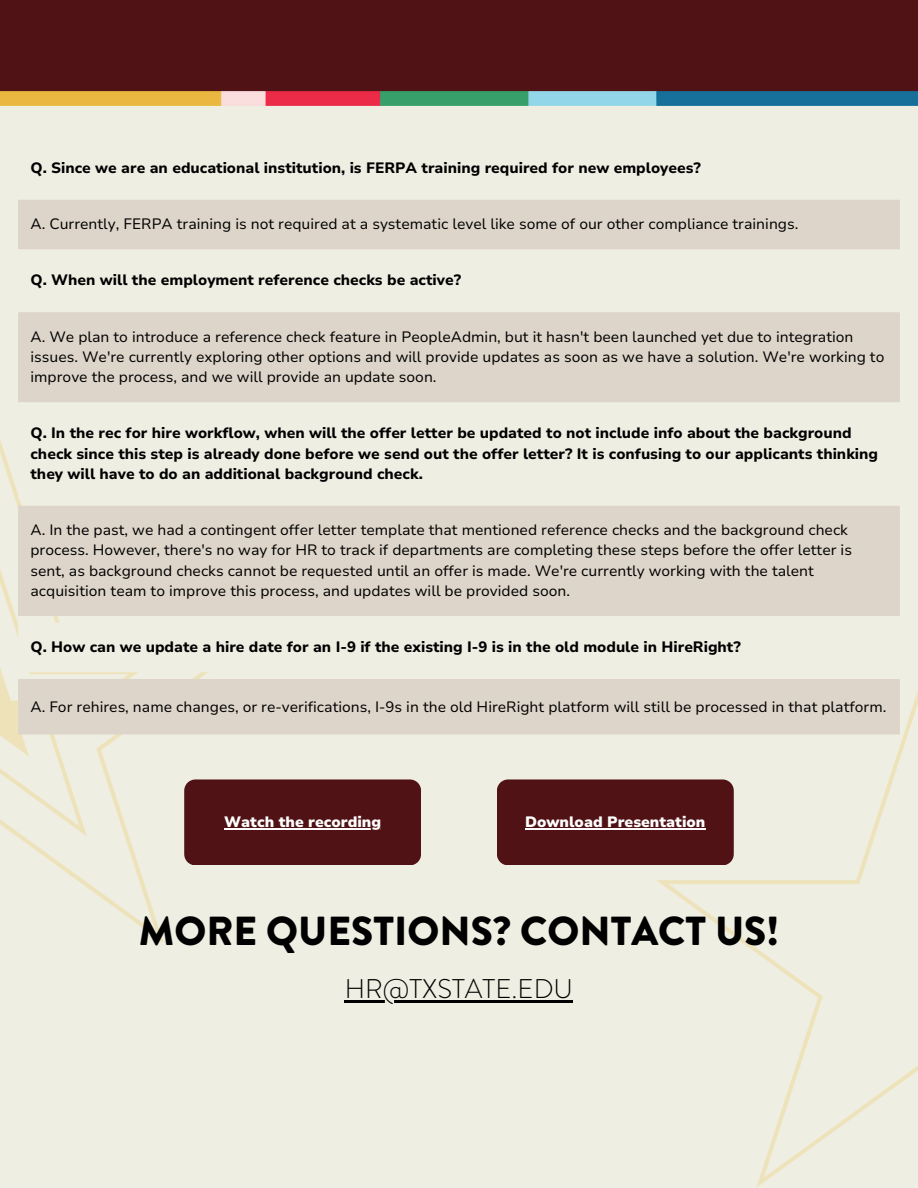
<style>
.page{position:relative;width:918px;height:1188px;background:#efeee3}
.page>*{position:absolute;margin:0;border:0;box-sizing:border-box;transform-origin:0 0}
.t1{font:900 40.5px "Brandon Grotesque";color:#000}
.t2{font:300 27px "Brandon Grotesque";color:#000}
.t3{font:15px/20.2px "Nunito Sans 10 pt";color:#000}
.t4{font:800 15px/20.2px "Nunito Sans 10 pt";color:#000}
.t5{font:900 15px "Nunito Sans 10 pt";color:#fff}
</style>
<div class="page">
<img style="left:0;top:440px;width:265px;height:502px">
<img style="left:656px;top:691px;width:262px;height:496px">
<svg style="left:18px;top:200px;width:882px;height:534px;fill:#ddd5c9"></svg>
<div style="left:184px;top:779px;width:237px;height:86px;background:#501214"></div>
<div style="left:497px;top:779px;width:237px;height:86px;background:#501214"></div>
<div style="left:0;top:0;width:918px;height:99px;background:#501214"></div>
<img style="left:0;top:92px;width:918px;height:13px">
<hr style="left:345px;top:1000px;width:228px;height:2px;background:#000">
<hr style="left:224px;top:828px;width:157px;height:1px;background:#fff">
<hr style="left:525px;top:828px;width:180px;height:1px;background:#fff">
<p class="t4" style="left:30px;top:158px;width:672px">Q. Since we are an educational institution, is FERPA training required for new employees?</p>
<p class="t3" style="left:30px;top:214px;width:769px">A. Currently, FERPA training is not required at a systematic level like some of our other compliance trainings.</p>
<p class="t4" style="left:30px;top:270px;width:432px">Q. When will the employment reference checks be active?</p>
<p class="t3" style="left:30px;top:326px;width:855px">A. We plan to introduce a reference check feature in PeopleAdmin, but it hasn't been launched yet due to integration issues. We're currently exploring other options and will provide updates as soon as we have a solution. We're working to improve the process, and we will provide an update soon.</p>
<p class="t4" style="left:30px;top:423px;width:849px">Q. In the rec for hire workflow, when will the offer letter be updated to not include info about the background check since this step is already done before we send out the offer letter? It is confusing to our applicants thinking they will have to do an additional background check.</p>
<p class="t3" style="left:30px;top:520px;width:823px">A. In the past, we had a contingent offer letter template that mentioned reference checks and the background check process. However, there's no way for HR to track if departments are completing these steps before the offer letter is sent, as background checks cannot be requested until an offer is made. We're currently working with the talent acquisition team to improve this process, and updates will be provided soon.</p>
<p class="t4" style="left:30px;top:637px;width:712px">Q. How can we update a hire date for an I-9 if the existing I-9 is in the old module in HireRight?</p>
<p class="t3" style="left:30px;top:697px;width:858px">A. For rehires, name changes, or re-verifications, I-9s in the old HireRight platform will still be processed in that platform.</p>
<p class="t5" style="left:224px;top:812px;width:158px">Watch the recording</p>
<p class="t5" style="left:525px;top:812px;width:182px">Download Presentation</p>
<p class="t1" style="left:139px;top:902px;width:642px">MORE QUESTIONS? CONTACT US!</p>
<p class="t2" style="left:345px;top:969px;width:230px">HR@TXSTATE.EDU</p>
</div>
